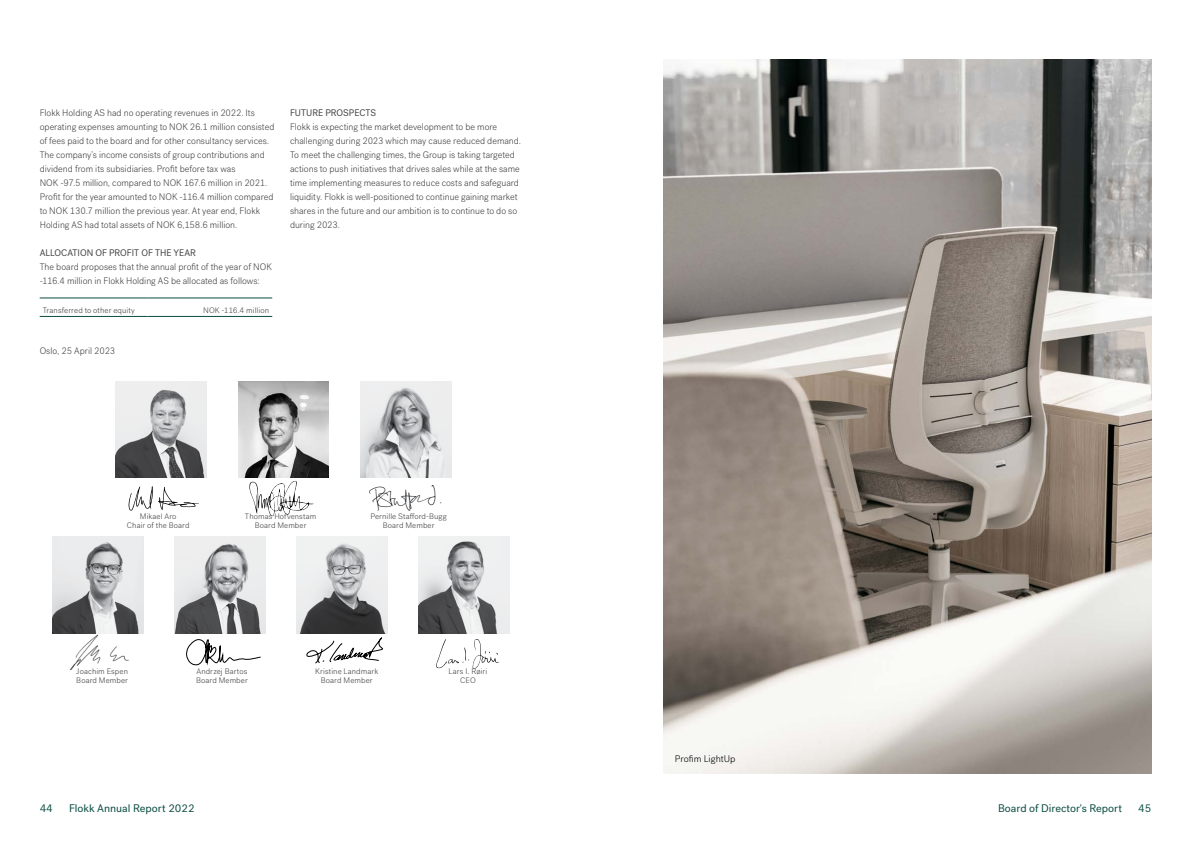
<style>
.page{position:relative;width:1191px;height:842px;background:#fff}
.page>*{position:absolute;margin:0;border:0;box-sizing:border-box;transform-origin:0 0}
.t1{font:11px "Post Grotesk";color:#0a4c41}
.t2{font:300 9.5px/14px "Post Grotesk";color:#414042;scale:.96 1}
.t3{font:9.5px "Post Grotesk";color:#414042;scale:.96 1}
.t4{font:300 9.5px "Post Grotesk";color:#000}
.t5{font:300 8px/9px "Post Grotesk";letter-spacing:.01em;color:#414042;text-align:center}
</style>
<div class="page">
<hr style="left:40px;top:298px;width:107px;height:1px;background:#0a4c41">
<hr style="left:147px;top:298px;width:125px;height:1px;background:#0a4c41">
<hr style="left:40px;top:316px;width:107px;height:1px;background:#0a4c41">
<hr style="left:147px;top:316px;width:125px;height:1px;background:#0a4c41">
<img style="left:115px;top:382px;width:91px;height:96px">
<img style="left:238px;top:382px;width:91px;height:96px">
<img style="left:360px;top:382px;width:91px;height:86px">
<img style="left:418px;top:537px;width:91px;height:96px">
<img style="left:296px;top:537px;width:91px;height:96px">
<img style="left:175px;top:537px;width:90px;height:96px">
<img style="left:53px;top:537px;width:91px;height:96px">
<svg style="left:249px;top:481px;width:65px;height:35px"></svg>
<svg style="left:186px;top:639px;width:74px;height:26px"></svg>
<svg style="left:436px;top:639px;width:63px;height:30px"></svg>
<img style="left:55px;top:629px;width:89px;height:40px">
<img style="left:360px;top:468px;width:92px;height:43px">
<svg style="left:306px;top:637px;width:77px;height:26px"></svg>
<svg style="left:128px;top:486px;width:71px;height:25px"></svg>
<img style="left:663px;top:60px;width:488px;height:713px">
<p class="t2" style="left:40px;top:105px;width:246px">Flokk Holding AS had no operating revenues in 2022. Its operating expenses amounting to NOK 26.1 million consisted of fees paid to the board and for other consultancy services.<br>The company’s income consists of group contributions and dividend from its subsidiaries. Profit before tax was<br>NOK -97.5 million, compared to NOK 167.6 million in 2021.<br>Profit for the year amounted to NOK -116.4 million compared to NOK 130.7 million the previous year. At year end, Flokk Holding AS had total assets of NOK 6,158.6 million.</p>
<p class="t3" style="left:40px;top:247px;width:164px">ALLOCATION OF PROFIT OF THE YEAR</p>
<p class="t2" style="left:40px;top:259px;width:243px">The board proposes that the annual profit of the year of NOK -116.4 million in Flokk Holding AS be allocated as follows:</p>
<p class="t5" style="left:43px;top:306px;width:94px">Transferred to other equity</p>
<p class="t5" style="left:203px;top:306px;width:67px">NOK -116.4 million</p>
<p class="t2" style="left:40px;top:343px;width:80px">Oslo, 25 April 2023</p>
<p class="t3" style="left:290px;top:107px;width:91px">FUTURE PROSPECTS</p>
<p class="t2" style="left:290px;top:119px;width:242px">Flokk is expecting the market development to be more challenging during 2023 which may cause reduced demand.<br>To meet the challenging times, the Group is taking targeted actions to push initiatives that drives sales while at the same time implementing measures to reduce costs and safeguard liquidity. Flokk is well-positioned to continue gaining market shares in the future and our ambition is to continue to do so during 2023.</p>
<p class="t5" style="left:127px;top:512px;width:64px">Mikael Aro<br>Chair of the Board</p>
<p class="t5" style="left:245px;top:512px;width:73px">Thomas Hofvenstam<br>Board Member</p>
<p class="t5" style="left:370px;top:512px;width:78px">Pernille Stafford-Bugg<br>Board Member</p>
<p class="t5" style="left:76px;top:667px;width:53px;text-align:left">Joachim Espen<br>Board Member</p>
<p class="t5" style="left:196px;top:667px;width:53px;text-align:left">Andrzej Bartos<br>Board Member</p>
<p class="t5" style="left:448px;top:667px;width:40px">Lars I. Røiri<br>CEO</p>
<p class="t5" style="left:315px;top:667px;width:65px">Kristine Landmark<br>Board Member</p>
<p class="t4" style="left:675px;top:753px;width:62px">Profim LightUp</p>
<p class="t1" style="left:40px;top:801px;width:15px">44</p>
<p class="t1" style="left:69px;top:801px;width:127px">Flokk Annual Report 2022</p>
<p class="t1" style="left:998px;top:801px;width:125px">Board of Director's Report</p>
<p class="t1" style="left:1138px;top:801px;width:15px">45</p>
</div>
